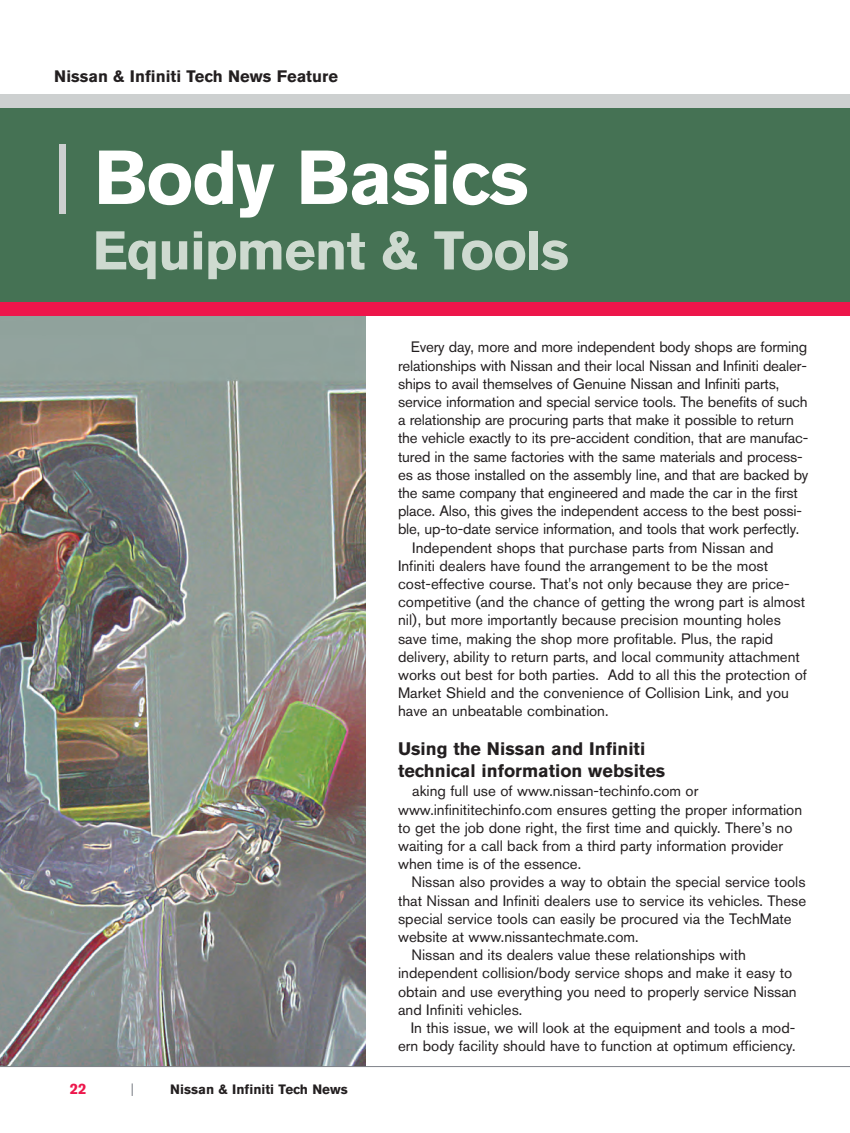
<style>
.page{position:relative;width:850px;height:1133px;background:#fff}
.page>*{position:absolute;margin:0;border:0;box-sizing:border-box;transform-origin:0 0}
.t1{font:700 75.6px "Nissan AG";letter-spacing:-.015em;color:#fff}
.t2{font:700 54px "Nissan AG";letter-spacing:-.015em;color:#cedad0}
.t3{font:700 18px/21.9px "Nissan AG";color:#231f20}
.t4{font:700 16.5px "Nissan AG";color:#231f20}
.t5{font:15px/18.1px "Nissan AG";color:#231f20}
.t6{font:700 15px "Nissan AG";color:#ed164b}
.t7{font:700 13.5px "Nissan AG";color:#231f20}
.t8{font:13.5px "Nissan AG";color:#80838a}
.s1{font-weight:400;color:#cdd0d0}
</style>
<div class="page">
<img style="left:0;top:94px;width:849px;height:973px">
<p class="t4" style="left:54px;top:71px;width:285px">Nissan &amp; Infiniti Tech News Feature</p>
<h1 class="t1" style="left:53px;top:151px;width:476px"><span class="s1">|</span> Body Basics</h1>
<h2 class="t2" style="left:93px;top:231px;width:477px">Equipment &amp; Tools</h2>
<p class="t6" style="left:70px;top:1083px;width:18px">22</p>
<p class="t8" style="left:131px;top:1084px;width:5px">|</p>
<p class="t7" style="left:170px;top:1084px;width:179px">Nissan &amp; Infiniti Tech News</p>
<p class="t5" style="left:410px;top:339px;width:398px">Every day, more and more independent body shops are forming</p>
<p class="t5" style="left:398px;top:358px;width:410px">relationships with Nissan and their local Nissan and Infiniti dealer-</p>
<p class="t5" style="left:398px;top:376px;width:382px">ships to avail themselves of Genuine Nissan and Infiniti parts,</p>
<p class="t5" style="left:398px;top:394px;width:411px">service information and special service tools. The benefits of such</p>
<p class="t5" style="left:398px;top:412px;width:397px">a relationship are procuring parts that make it possible to return</p>
<p class="t5" style="left:398px;top:430px;width:411px">the vehicle exactly to its pre-accident condition, that are manufac-</p>
<p class="t5" style="left:398px;top:449px;width:406px">tured in the same factories with the same materials and process-</p>
<p class="t5" style="left:398px;top:467px;width:412px">es as those installed on the assembly line, and that are backed by</p>
<p class="t5" style="left:398px;top:485px;width:401px">the same company that engineered and made the car in the first</p>
<p class="t5" style="left:398px;top:503px;width:405px">place. Also, this gives the independent access to the best possi-</p>
<p class="t5" style="left:398px;top:521px;width:402px">ble, up-to-date service information, and tools that work perfectly.</p>
<p class="t5" style="left:412px;top:540px;width:362px">Independent shops that purchase parts from Nissan and</p>
<p class="t5" style="left:398px;top:558px;width:371px">Infiniti dealers have found the arrangement to be the most</p>
<p class="t5" style="left:398px;top:576px;width:393px">cost-effective course. That's not only because they are price-</p>
<p class="t5" style="left:398px;top:594px;width:408px">competitive (and the chance of getting the wrong part is almost</p>
<p class="t5" style="left:398px;top:612px;width:384px">nil), but more importantly because precision mounting holes</p>
<p class="t5" style="left:398px;top:631px;width:376px">save time, making the shop more profitable. Plus, the rapid</p>
<p class="t5" style="left:398px;top:649px;width:403px">delivery, ability to return parts, and local community attachment</p>
<p class="t5" style="left:398px;top:667px;width:410px">works out best for both parties. Add to all this the protection of</p>
<p class="t5" style="left:398px;top:685px;width:392px">Market Shield and the convenience of Collision Link, and you</p>
<p class="t5" style="left:398px;top:703px;width:212px">have an unbeatable combination.</p>
<p class="t3" style="left:398px;top:739px;width:268px">Using the Nissan and Infiniti technical information websites</p>
<p class="t5" style="left:398px;top:783px;width:405px;text-indent:14px">aking full use of www.nissan-techinfo.com or www.infinititechinfo.com ensures getting the proper information to get the job done right, the first time and quickly. There’s no waiting for a call back from a third party information provider when time is of the essence.</p>
<p class="t5" style="left:411px;top:874px;width:395px">Nissan also provides a way to obtain the special service tools</p>
<p class="t5" style="left:398px;top:893px;width:409px">that Nissan and Infiniti dealers use to service its vehicles. These</p>
<p class="t5" style="left:398px;top:911px;width:395px">special service tools can easily be procured via the TechMate</p>
<p class="t5" style="left:398px;top:929px;width:242px">website at www.nissantechmate.com.</p>
<p class="t5" style="left:411px;top:947px;width:336px">Nissan and its dealers value these relationships with</p>
<p class="t5" style="left:398px;top:965px;width:395px">independent collision/body service shops and make it easy to</p>
<p class="t5" style="left:398px;top:984px;width:400px">obtain and use everything you need to properly service Nissan</p>
<p class="t5" style="left:398px;top:1002px;width:126px">and Infiniti vehicles.</p>
<p class="t5" style="left:410px;top:1020px;width:386px">In this issue, we will look at the equipment and tools a mod-</p>
<p class="t5" style="left:398px;top:1038px;width:399px">ern body facility should have to function at optimum efficiency.</p>
</div>
